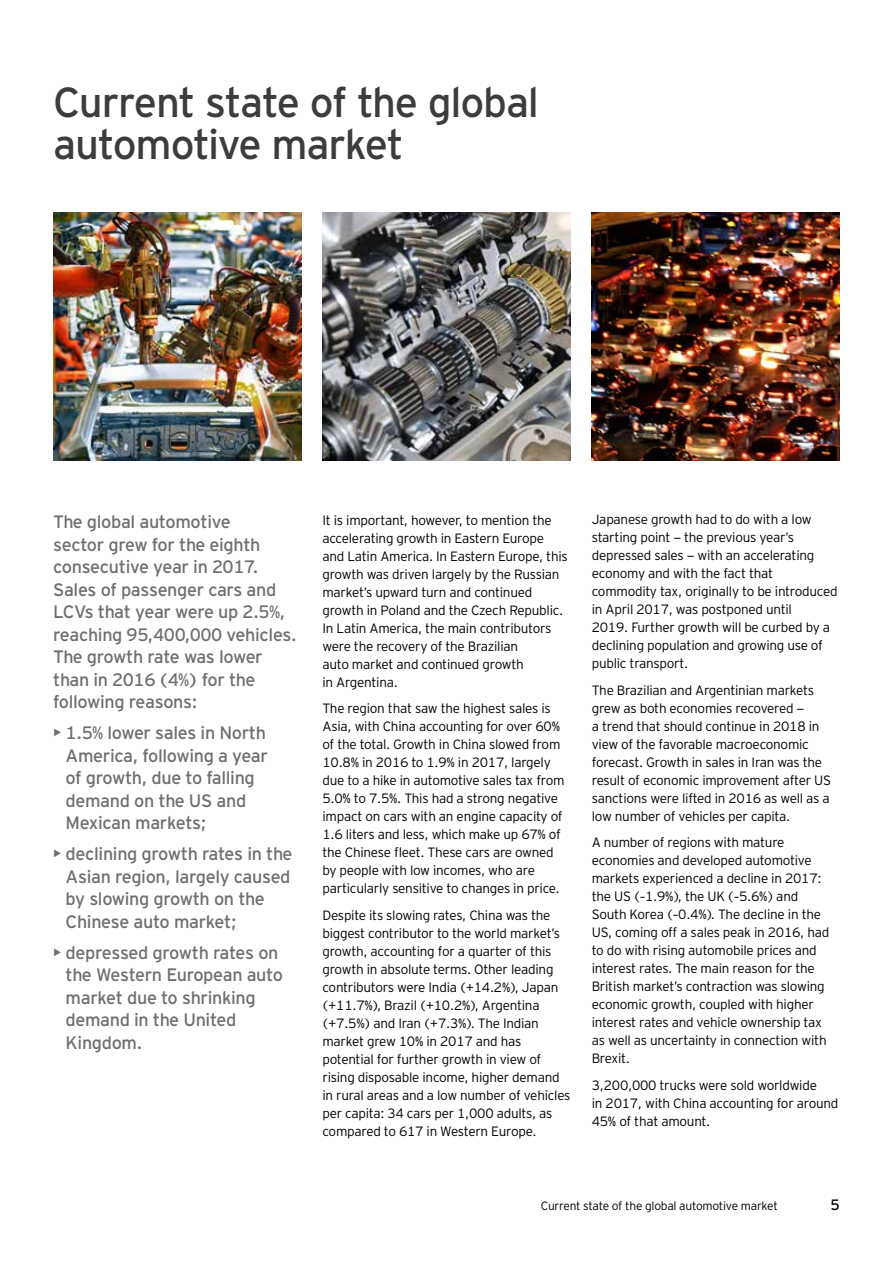
<style>
.page{position:relative;width:893px;height:1263px;background:#fff}
.page>*{position:absolute;margin:0;border:0;box-sizing:border-box;transform-origin:0 0}
.t1{font:42px/42px "EY Interstate";letter-spacing:-.03em;color:#3c3c3b}
.t2{font:18px/22.5px "EY Interstate";letter-spacing:-.02em;color:#706f6f}
.t3{font:15px "EY Interstate";color:#000}
.t4{font:300 13.5px/18px "EY Interstate";letter-spacing:-.02em;color:#000}
.t5{font:300 12px "EY Interstate";letter-spacing:-.02em;color:#000}
</style>
<div class="page">
<img style="left:53px;top:213px;width:248px;height:248px">
<img style="left:592px;top:213px;width:248px;height:248px">
<img style="left:322px;top:213px;width:248px;height:248px">
<h1 class="t1" style="left:53px;top:79px;width:487px">Current state of the global automotive market</h1>
<h2 class="t2" style="left:53px;top:509px;width:245px">The global automotive<br>sector grew for the eighth consecutive year in 2017.<br>Sales of passenger cars and<br>LCVs that year were up 2.5%, reaching 95,400,000 vehicles.<br>The growth rate was lower than in 2016 (4%) for the following reasons:</h2>
<h2 class="t2" style="left:66px;top:720px;width:204px;text-indent:-13px">• 1.5% lower sales in North<br>America, following a year of growth, due to falling demand on the US and<br>Mexican markets;</h2>
<h2 class="t2" style="left:66px;top:841px;width:228px;text-indent:-13px">• declining growth rates in the<br>Asian region, largely caused by slowing growth on the<br>Chinese auto market;</h2>
<h2 class="t2" style="left:66px;top:940px;width:219px;text-indent:-13px">• depressed growth rates on the Western European auto market due to shrinking demand in the United<br>Kingdom.</h2>
<p class="t4" style="left:322px;top:510px;width:247px">It is important, however, to mention the accelerating growth in Eastern Europe and Latin America. In Eastern Europe, this growth was driven largely by the Russian market’s upward turn and continued growth in Poland and the Czech Republic.<br>In Latin America, the main contributors were the recovery of the Brazilian<br>auto market and continued growth<br>in Argentina.</p>
<p class="t4" style="left:322px;top:698px;width:244px">The region that saw the highest sales is Asia, with China accounting for over 60% of the total. Growth in China slowed from 10.8% in 2016 to 1.9% in 2017, largely due to a hike in automotive sales tax from 5.0% to 7.5%. This had a strong negative impact on cars with an engine capacity of 1.6 liters and less, which make up 67% of the Chinese fleet. These cars are owned by people with low incomes, who are particularly sensitive to changes in price.</p>
<p class="t4" style="left:322px;top:905px;width:250px">Despite its slowing rates, China was the biggest contributor to the world market’s growth, accounting for a quarter of this growth in absolute terms. Other leading contributors were India (+14.2%), Japan (+11.7%), Brazil (+10.2%), Argentina (+7.5%) and Iran (+7.3%). The Indian market grew 10% in 2017 and has potential for further growth in view of rising disposable income, higher demand in rural areas and a low number of vehicles per capita: 34 cars per 1,000 adults, as compared to 617 in Western Europe.</p>
<p class="t4" style="left:592px;top:510px;width:247px">Japanese growth had to do with a low starting point — the previous year’s depressed sales — with an accelerating economy and with the fact that commodity tax, originally to be introduced in April 2017, was postponed until<br>2019. Further growth will be curbed by a declining population and growing use of public transport.</p>
<p class="t4" style="left:592px;top:680px;width:241px">The Brazilian and Argentinian markets grew as both economies recovered —<br>a trend that should continue in 2018 in view of the favorable macroeconomic forecast. Growth in sales in Iran was the result of economic improvement after US sanctions were lifted in 2016 as well as a low number of vehicles per capita.</p>
<p class="t4" style="left:592px;top:833px;width:239px">A number of regions with mature economies and developed automotive markets experienced a decline in 2017: the US (–1.9%), the UK (–5.6%) and South Korea (–0.4%). The decline in the US, coming off a sales peak in 2016, had to do with rising automobile prices and interest rates. The main reason for the British market’s contraction was slowing economic growth, coupled with higher interest rates and vehicle ownership tax as well as uncertainty in connection with Brexit.</p>
<p class="t4" style="left:592px;top:1075px;width:248px">3,200,000 trucks were sold worldwide<br>in 2017, with China accounting for around<br>45% of that amount.</p>
<p class="t5" style="left:541px;top:1197px;width:239px">Current state of the global automotive market</p>
<p class="t3" style="left:830px;top:1194px;width:11px">5</p>
</div>
